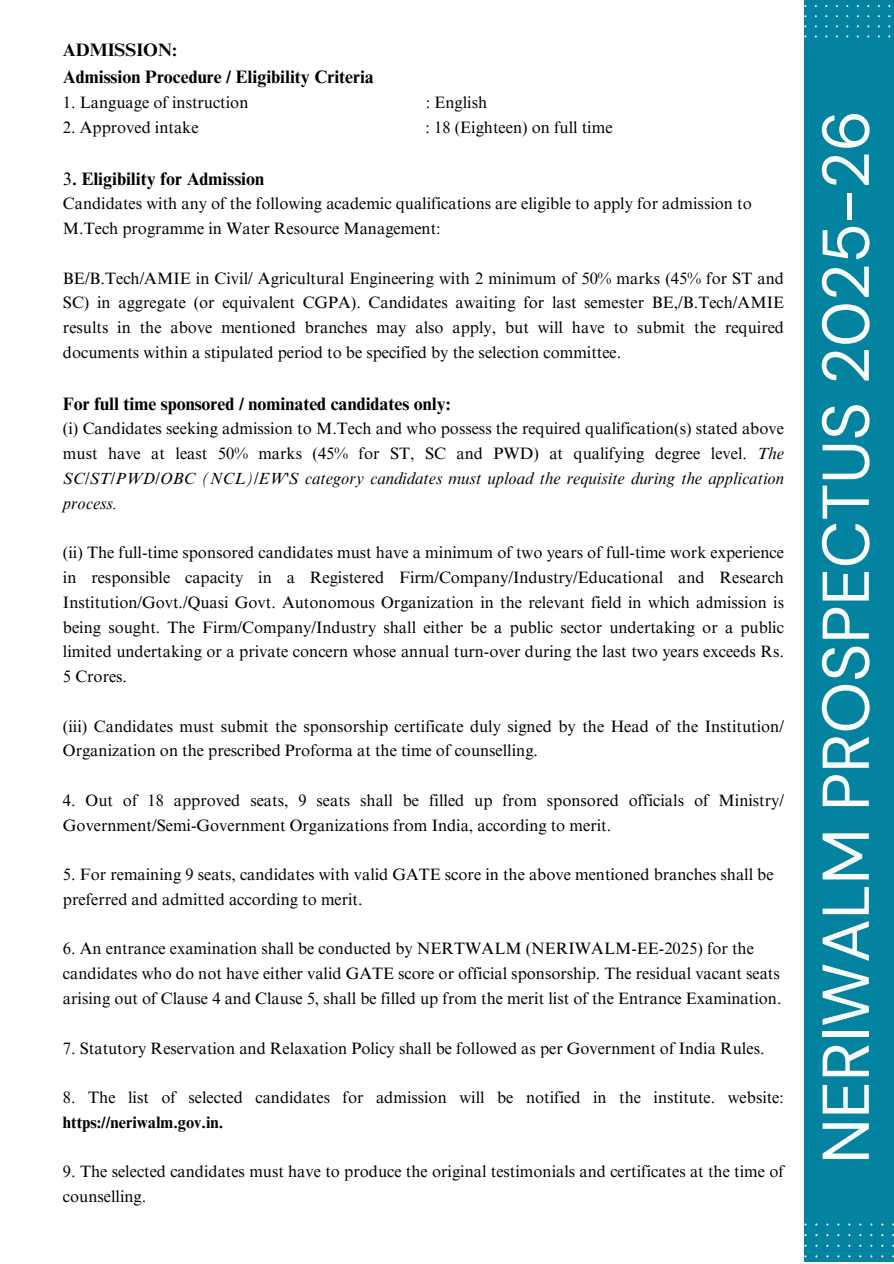
<style>
.page{position:relative;width:894px;height:1264px;background:#fff}
.page>*{position:absolute;margin:0;border:0;box-sizing:border-box;transform-origin:0 0}
.t1{font:66px "DM Sans";color:#f9fbf8}
.t2{font:700 18px "Times NRMT Pro";color:#000}
.t3{font:16.5px/24.8px "Times NRMT Pro";color:#000}
.s1{font-weight:400}
.s2{font-style:italic}
.s3{font-weight:700}
</style>
<div class="page">
<div style="left:804px;top:0;width:89px;height:1262px;background:#03839f"></div>
<svg style="left:804px;top:5px;width:87px;height:32px"></svg>
<svg style="left:804px;top:1223px;width:89px;height:35px"></svg>
<p class="t2" style="left:63px;top:43px;width:115px">ADMISSION:</p>
<p class="t2" style="left:63px;top:70px;width:312px">Admission Procedure / Eligibility Criteria</p>
<p class="t3" style="left:63px;top:92px;width:187px">1. Language of instruction</p>
<p class="t3" style="left:426px;top:92px;width:63px">: English</p>
<p class="t3" style="left:63px;top:117px;width:137px">2. Approved intake</p>
<p class="t3" style="left:425px;top:117px;width:188px">: 18 (Eighteen) on full time</p>
<p class="t2" style="left:63px;top:172px;width:203px"><span class="s1">3</span>. Eligibility for Admission</p>
<p class="t3" style="left:63px;top:193px;width:690px">Candidates with any of the following academic qualifications are eligible to apply for admission to</p>
<p class="t3" style="left:63px;top:218px;width:379px">M.Tech programme in Water Resource Management:</p>
<p class="t3" style="left:63px;top:268px;width:722px;text-align:justify">BE/B.Tech/AMIE in Civil/ Agricultural Engineering with 2 minimum of 50% marks (45% for ST and SC) in aggregate (or equivalent CGPA). Candidates awaiting for last semester BE,/B.Tech/AMIE results in the above mentioned branches may also apply, but will have to submit the required documents within a stipulated period to be specified by the selection committee.</p>
<p class="t2" style="left:63px;top:397px;width:389px">For full time sponsored / nominated candidates only:</p>
<p class="t3" style="left:63px;top:418px;width:722px;text-align:justify">(i) Candidates seeking admission to M.Tech and who possess the required qualification(s) stated above must have at least 50% marks (45% for ST, SC and PWD) at qualifying degree level. <span class="s2">The SC/ST/PWD/OBC (NCL)/EW'S category candidates must upload the requisite during the application process.</span></p>
<p class="t3" style="left:63px;top:542px;width:722px;text-align:justify">(ii) The full-time sponsored candidates must have a minimum of two years of full-time work experience in responsible capacity in a Registered Firm/Company/Industry/Educational and Research Institution/Govt./Quasi Govt. Autonomous Organization in the relevant field in which admission is being sought. The Firm/Company/Industry shall either be a public sector undertaking or a public limited undertaking or a private concern whose annual turn-over during the last two years exceeds Rs.<br>5 Crores.</p>
<p class="t3" style="left:63px;top:715px;width:722px">(iii) Candidates must submit the sponsorship certificate duly signed by the Head of the Institution/<br>Organization on the prescribed Proforma at the time of counselling.</p>
<p class="t3" style="left:63px;top:790px;width:722px">4. Out of 18 approved seats, 9 seats shall be filled up from sponsored officials of Ministry/<br>Government/Semi-Government Organizations from India, according to merit.</p>
<p class="t3" style="left:63px;top:864px;width:712px">5. For remaining 9 seats, candidates with valid GATE score in the above mentioned branches shall be</p>
<p class="t3" style="left:63px;top:889px;width:301px">preferred and admitted according to merit.</p>
<p class="t3" style="left:63px;top:938px;width:692px">6. An entrance examination shall be conducted by NERTWALM (NERIWALM-EE-2025) for the</p>
<p class="t3" style="left:63px;top:963px;width:718px">candidates who do not have either valid GATE score or official sponsorship. The residual vacant seats</p>
<p class="t3" style="left:63px;top:988px;width:719px">arising out of Clause 4 and Clause 5, shall be filled up from the merit list of the Entrance Examination.</p>
<p class="t3" style="left:63px;top:1037px;width:702px">7. Statutory Reservation and Relaxation Policy shall be followed as per Government of India Rules.</p>
<p class="t3" style="left:63px;top:1087px;width:722px">8. The list of selected candidates for admission will be notified in the institute. website: <span class="s3">https://neriwalm.gov.in.</span></p>
<p class="t3" style="left:63px;top:1161px;width:722px">9. The selected candidates must have to produce the original testimonials and certificates at the time of counselling.</p>
<p class="t1" style="left:803px;top:1163px;width:1055px;rotate:-90deg">NERIWALM PROSPECTUS 2025-26</p>
</div>
